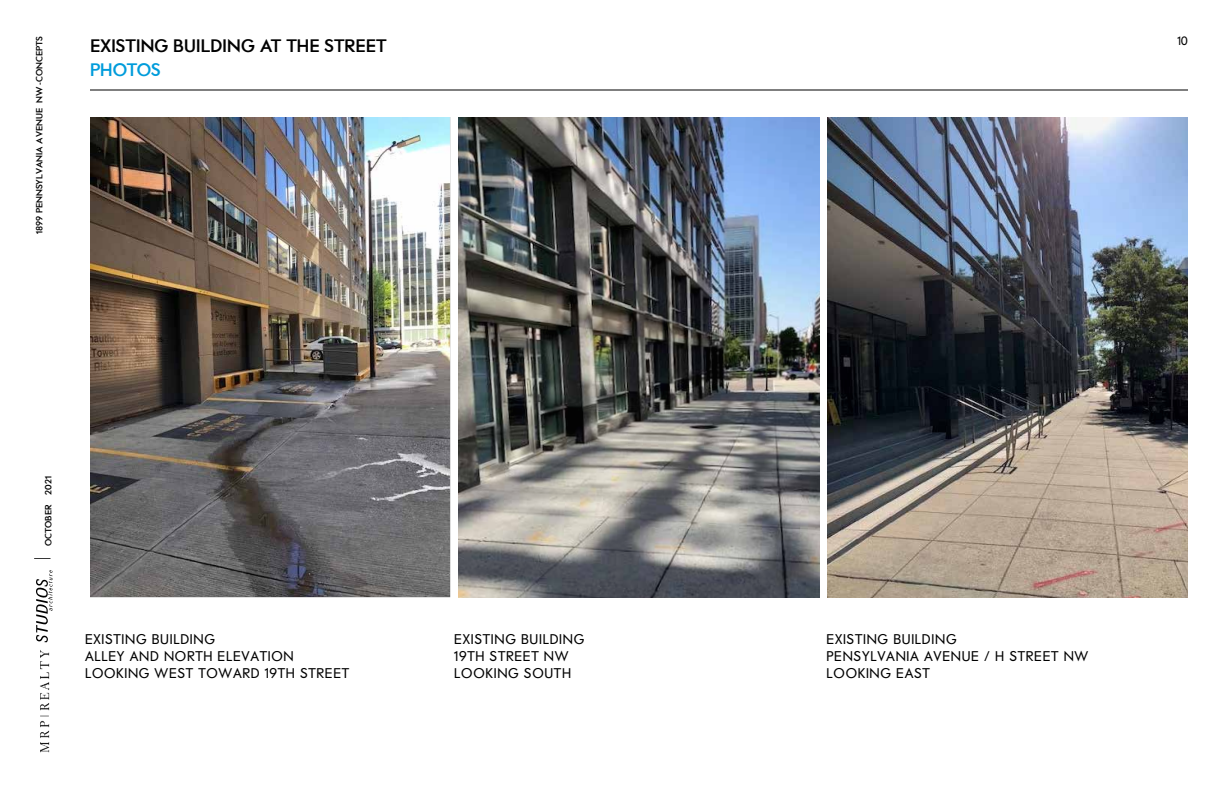
<style>
.page{position:relative;width:1224px;height:792px;background:#fff}
.page>*{position:absolute;margin:0;border:0;box-sizing:border-box;transform-origin:0 0}
.t1{font:600 18px "Studios Futura";letter-spacing:.005em;color:#000}
.t2{font:600 18px "Studios Futura";letter-spacing:-.01em;color:#009cdb}
.t3{font:14px/16.8px "Studios Futura";letter-spacing:.05em;color:#000}
.t4{font:12px "Studios Futura";color:#000}
.t5{font:600 9px "Studios Futura";color:#000}
</style>
<div class="page">
<img style="left:40px;top:650px;width:10px;height:103px">
<svg style="left:36px;top:570px;width:16px;height:72px"></svg>
<hr style="left:90px;top:90px;width:1098px;height:1px;background:#000">
<img style="left:827px;top:117px;width:361px;height:481px">
<img style="left:90px;top:117px;width:361px;height:481px">
<img style="left:459px;top:117px;width:360px;height:481px">
<p class="t5" style="left:34px;top:234px;width:200px;rotate:-90deg">1899 PENNSYLVANIA AVENUE NW -CONCEPTS</p>
<p class="t1" style="left:90px;top:35px;width:298px">EXISTING BUILDING AT THE STREET</p>
<p class="t2" style="left:90px;top:59px;width:72px">PHOTOS</p>
<p class="t4" style="left:1177px;top:34px;width:12px">10</p>
<p class="t5" style="left:43px;top:546px;width:72px;rotate:-90deg">OCTOBER 2021</p>
<p class="t3" style="left:85px;top:631px;width:266px">EXISTING BUILDING<br>ALLEY AND NORTH ELEVATION<br>LOOKING WEST TOWARD 19TH STREET</p>
<p class="t3" style="left:454px;top:631px;width:131px">EXISTING BUILDING<br>19TH STREET NW<br>LOOKING SOUTH</p>
<p class="t3" style="left:827px;top:631px;width:263px">EXISTING BUILDING<br>PENSYLVANIA AVENUE / H STREET NW<br>LOOKING EAST</p>
</div>
